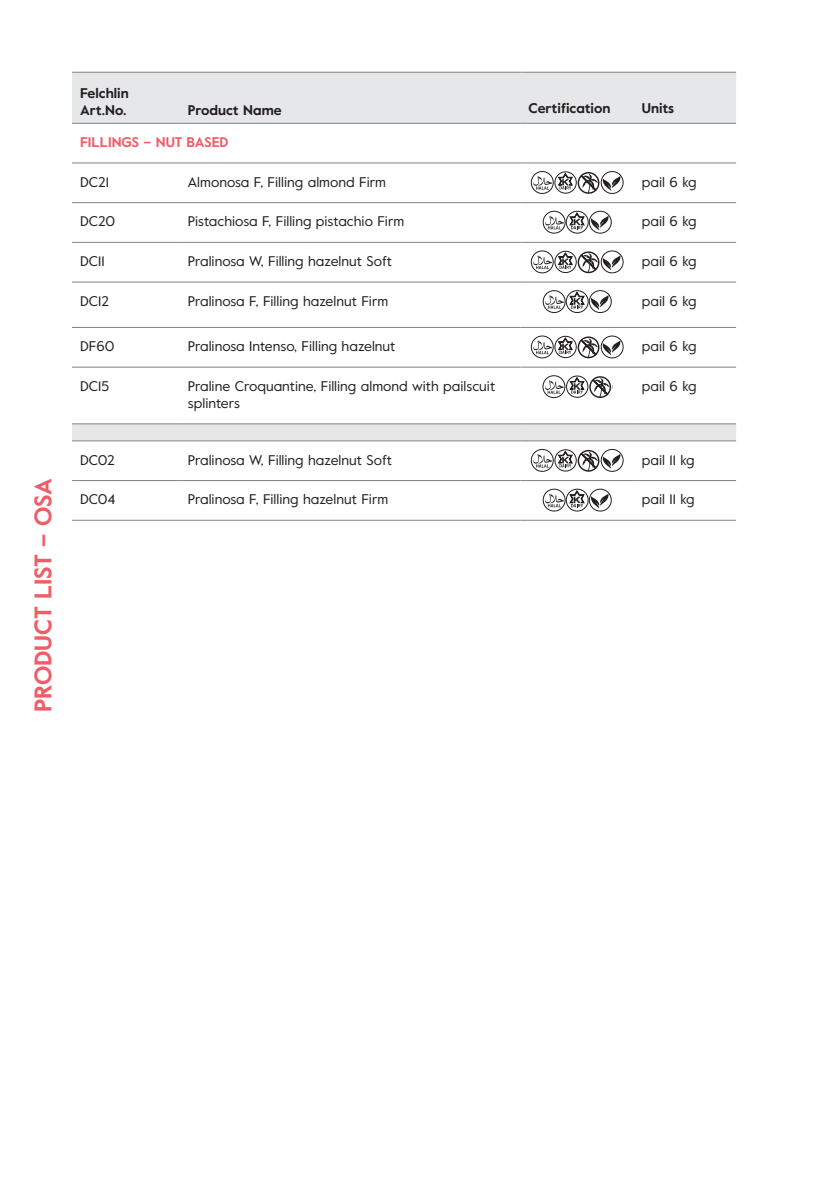
<style>
.page{position:relative;width:840px;height:1191px;background:#fff}
.page>*{position:absolute;margin:0;border:0;box-sizing:border-box;transform-origin:0 0}
.t1{font:700 24px "Value";color:#f05d67}
.t2{font:14px/16.8px "Value";color:#231f20}
.t3{font:700 14px/16.8px "Value";color:#231f20}
.t4{font:700 14px "Value";color:#f05d67}
</style>
<div class="page">
<svg style="left:72px;top:73px;width:663px;height:367px"></svg>
<hr style="left:72px;top:123px;width:108px;height:1px;background:#808285">
<hr style="left:180px;top:123px;width:340px;height:1px;background:#808285">
<hr style="left:520px;top:123px;width:113px;height:1px;background:#808285">
<hr style="left:633px;top:123px;width:102px;height:1px;background:#808285">
<hr style="left:72px;top:163px;width:108px;height:1px;background:#808285">
<hr style="left:180px;top:163px;width:340px;height:1px;background:#808285">
<hr style="left:520px;top:163px;width:113px;height:1px;background:#808285">
<hr style="left:633px;top:163px;width:102px;height:1px;background:#808285">
<hr style="left:72px;top:202px;width:108px;height:1px;background:#808285">
<hr style="left:180px;top:202px;width:340px;height:1px;background:#808285">
<hr style="left:520px;top:202px;width:113px;height:1px;background:#808285">
<hr style="left:633px;top:202px;width:102px;height:1px;background:#808285">
<hr style="left:72px;top:242px;width:108px;height:1px;background:#808285">
<hr style="left:180px;top:242px;width:340px;height:1px;background:#808285">
<hr style="left:520px;top:242px;width:113px;height:1px;background:#808285">
<hr style="left:633px;top:242px;width:102px;height:1px;background:#808285">
<hr style="left:72px;top:282px;width:108px;height:1px;background:#808285">
<hr style="left:180px;top:282px;width:340px;height:1px;background:#808285">
<hr style="left:520px;top:282px;width:113px;height:1px;background:#808285">
<hr style="left:633px;top:282px;width:102px;height:1px;background:#808285">
<hr style="left:72px;top:327px;width:108px;height:1px;background:#808285">
<hr style="left:180px;top:327px;width:340px;height:1px;background:#808285">
<hr style="left:520px;top:327px;width:113px;height:1px;background:#808285">
<hr style="left:633px;top:327px;width:102px;height:1px;background:#808285">
<hr style="left:520px;top:367px;width:113px;height:1px;background:#808285">
<hr style="left:72px;top:423px;width:108px;height:1px;background:#808285">
<hr style="left:180px;top:423px;width:340px;height:1px;background:#808285">
<hr style="left:520px;top:423px;width:113px;height:1px;background:#808285">
<hr style="left:633px;top:423px;width:102px;height:1px;background:#808285">
<hr style="left:72px;top:440px;width:108px;height:1px;background:#808285">
<hr style="left:180px;top:440px;width:340px;height:1px;background:#808285">
<hr style="left:520px;top:440px;width:113px;height:1px;background:#808285">
<hr style="left:633px;top:440px;width:102px;height:1px;background:#808285">
<hr style="left:72px;top:480px;width:108px;height:1px;background:#808285">
<hr style="left:180px;top:480px;width:340px;height:1px;background:#808285">
<hr style="left:520px;top:480px;width:113px;height:1px;background:#808285">
<hr style="left:633px;top:480px;width:102px;height:1px;background:#808285">
<hr style="left:520px;top:520px;width:113px;height:1px;background:#808285">
<hr style="left:72px;top:367px;width:108px;height:1px;background:#808285">
<hr style="left:180px;top:367px;width:340px;height:1px;background:#808285">
<hr style="left:633px;top:367px;width:102px;height:1px;background:#808285">
<hr style="left:72px;top:520px;width:108px;height:1px;background:#808285">
<hr style="left:180px;top:520px;width:340px;height:1px;background:#808285">
<hr style="left:633px;top:520px;width:102px;height:1px;background:#808285">
<hr style="left:72px;top:72px;width:108px;height:1px;background:#808285">
<hr style="left:180px;top:72px;width:340px;height:1px;background:#808285">
<hr style="left:520px;top:72px;width:113px;height:1px;background:#808285">
<hr style="left:633px;top:72px;width:102px;height:1px;background:#808285">
<div style="left:530px;top:171px;width:23px;height:23px;border:1px solid #231f20;border-radius:50%"></div>
<svg style="left:533px;top:176px;width:19px;height:14px"></svg>
<div style="left:554px;top:171px;width:22px;height:22px;border:1px solid #231f20;border-radius:50%"></div>
<svg style="left:558px;top:173px;width:14px;height:16px"></svg>
<div style="left:577px;top:172px;width:22px;height:22px;border:1px solid #231f20;border-radius:50%"></div>
<div style="left:600px;top:171px;width:23px;height:23px;border:1px solid #231f20;border-radius:50%"></div>
<svg style="left:579px;top:174px;width:41px;height:19px"></svg>
<div style="left:542px;top:211px;width:23px;height:22px;border:1px solid #231f20;border-radius:50%"></div>
<div style="left:565px;top:211px;width:23px;height:22px;border:1px solid #231f20;border-radius:50%"></div>
<svg style="left:545px;top:212px;width:39px;height:17px"></svg>
<div style="left:588px;top:211px;width:23px;height:22px;border:1px solid #231f20;border-radius:50%"></div>
<svg style="left:590px;top:216px;width:18px;height:15px"></svg>
<div style="left:530px;top:251px;width:23px;height:22px;border:1px solid #231f20;border-radius:50%"></div>
<svg style="left:533px;top:255px;width:19px;height:14px"></svg>
<div style="left:554px;top:251px;width:22px;height:22px;border:1px solid #231f20;border-radius:50%"></div>
<svg style="left:558px;top:252px;width:14px;height:17px"></svg>
<div style="left:577px;top:251px;width:22px;height:22px;border:1px solid #231f20;border-radius:50%"></div>
<div style="left:600px;top:251px;width:23px;height:22px;border:1px solid #231f20;border-radius:50%"></div>
<svg style="left:579px;top:253px;width:41px;height:19px"></svg>
<div style="left:542px;top:290px;width:23px;height:23px;border:1px solid #231f20;border-radius:50%"></div>
<div style="left:565px;top:290px;width:23px;height:23px;border:1px solid #231f20;border-radius:50%"></div>
<svg style="left:545px;top:292px;width:39px;height:17px"></svg>
<div style="left:588px;top:290px;width:23px;height:23px;border:1px solid #231f20;border-radius:50%"></div>
<svg style="left:590px;top:295px;width:18px;height:15px"></svg>
<div style="left:530px;top:336px;width:23px;height:22px;border:1px solid #231f20;border-radius:50%"></div>
<svg style="left:533px;top:340px;width:19px;height:14px"></svg>
<div style="left:554px;top:336px;width:22px;height:22px;border:1px solid #231f20;border-radius:50%"></div>
<svg style="left:558px;top:337px;width:14px;height:17px"></svg>
<div style="left:577px;top:336px;width:22px;height:22px;border:1px solid #231f20;border-radius:50%"></div>
<div style="left:600px;top:336px;width:23px;height:22px;border:1px solid #231f20;border-radius:50%"></div>
<svg style="left:579px;top:338px;width:41px;height:19px"></svg>
<div style="left:542px;top:375px;width:23px;height:23px;border:1px solid #231f20;border-radius:50%"></div>
<svg style="left:544px;top:380px;width:19px;height:14px"></svg>
<div style="left:566px;top:376px;width:22px;height:21px;border:1px solid #231f20;border-radius:50%"></div>
<svg style="left:569px;top:377px;width:15px;height:16px"></svg>
<div style="left:589px;top:376px;width:21px;height:22px;border:1px solid #231f20;border-radius:50%"></div>
<svg style="left:591px;top:378px;width:18px;height:19px"></svg>
<div style="left:530px;top:449px;width:23px;height:22px;border:1px solid #231f20;border-radius:50%"></div>
<svg style="left:533px;top:454px;width:19px;height:13px"></svg>
<div style="left:554px;top:449px;width:22px;height:22px;border:1px solid #231f20;border-radius:50%"></div>
<svg style="left:558px;top:451px;width:14px;height:16px"></svg>
<div style="left:577px;top:450px;width:22px;height:22px;border:1px solid #231f20;border-radius:50%"></div>
<div style="left:600px;top:449px;width:23px;height:22px;border:1px solid #231f20;border-radius:50%"></div>
<svg style="left:579px;top:451px;width:41px;height:20px"></svg>
<div style="left:542px;top:489px;width:23px;height:22px;border:1px solid #231f20;border-radius:50%"></div>
<div style="left:565px;top:489px;width:23px;height:22px;border:1px solid #231f20;border-radius:50%"></div>
<svg style="left:545px;top:490px;width:39px;height:17px"></svg>
<div style="left:588px;top:489px;width:23px;height:22px;border:1px solid #231f20;border-radius:50%"></div>
<svg style="left:590px;top:493px;width:18px;height:15px"></svg>
<h1 class="t1" style="left:26px;top:711px;width:235px;rotate:-90deg">PRODUCT LIST – OSA</h1>
<p class="t3" style="left:80px;top:85px;width:50px">Felchlin<br>Art.No.</p>
<p class="t3" style="left:188px;top:102px;width:95px">Product Name</p>
<p class="t3" style="left:528px;top:99px;width:84px">Certification</p>
<p class="t3" style="left:641px;top:99px;width:34px">Units</p>
<p class="t4" style="left:80px;top:132px;width:150px">FILLINGS – NUT BASED</p>
<p class="t2" style="left:80px;top:173px;width:30px">DC21</p>
<p class="t2" style="left:188px;top:173px;width:199px">Almonosa F, Filling almond Firm</p>
<p class="t2" style="left:641px;top:173px;width:56px">pail 6 kg</p>
<p class="t2" style="left:80px;top:213px;width:37px">DC20</p>
<p class="t2" style="left:188px;top:213px;width:218px">Pistachiosa F, Filling pistachio Firm</p>
<p class="t2" style="left:641px;top:213px;width:56px">pail 6 kg</p>
<p class="t2" style="left:80px;top:252px;width:26px">DC11</p>
<p class="t2" style="left:188px;top:252px;width:206px">Pralinosa W, Filling hazelnut Soft</p>
<p class="t2" style="left:641px;top:252px;width:56px">pail 6 kg</p>
<p class="t2" style="left:80px;top:292px;width:30px">DC12</p>
<p class="t2" style="left:188px;top:292px;width:202px">Pralinosa F, Filling hazelnut Firm</p>
<p class="t2" style="left:641px;top:292px;width:56px">pail 6 kg</p>
<p class="t2" style="left:80px;top:337px;width:36px">DF60</p>
<p class="t2" style="left:188px;top:337px;width:209px">Pralinosa Intenso, Filling hazelnut</p>
<p class="t2" style="left:641px;top:337px;width:56px">pail 6 kg</p>
<p class="t2" style="left:80px;top:377px;width:31px">DC15</p>
<p class="t2" style="left:188px;top:377px;width:308px">Praline Croquantine, Filling almond with pailscuit splinters</p>
<p class="t2" style="left:641px;top:377px;width:56px">pail 6 kg</p>
<p class="t2" style="left:80px;top:451px;width:36px">DC02</p>
<p class="t2" style="left:188px;top:451px;width:206px">Pralinosa W, Filling hazelnut Soft</p>
<p class="t2" style="left:641px;top:451px;width:54px">pail 11 kg</p>
<p class="t2" style="left:80px;top:490px;width:37px">DC04</p>
<p class="t2" style="left:188px;top:490px;width:202px">Pralinosa F, Filling hazelnut Firm</p>
<p class="t2" style="left:641px;top:490px;width:54px">pail 11 kg</p>
</div>
